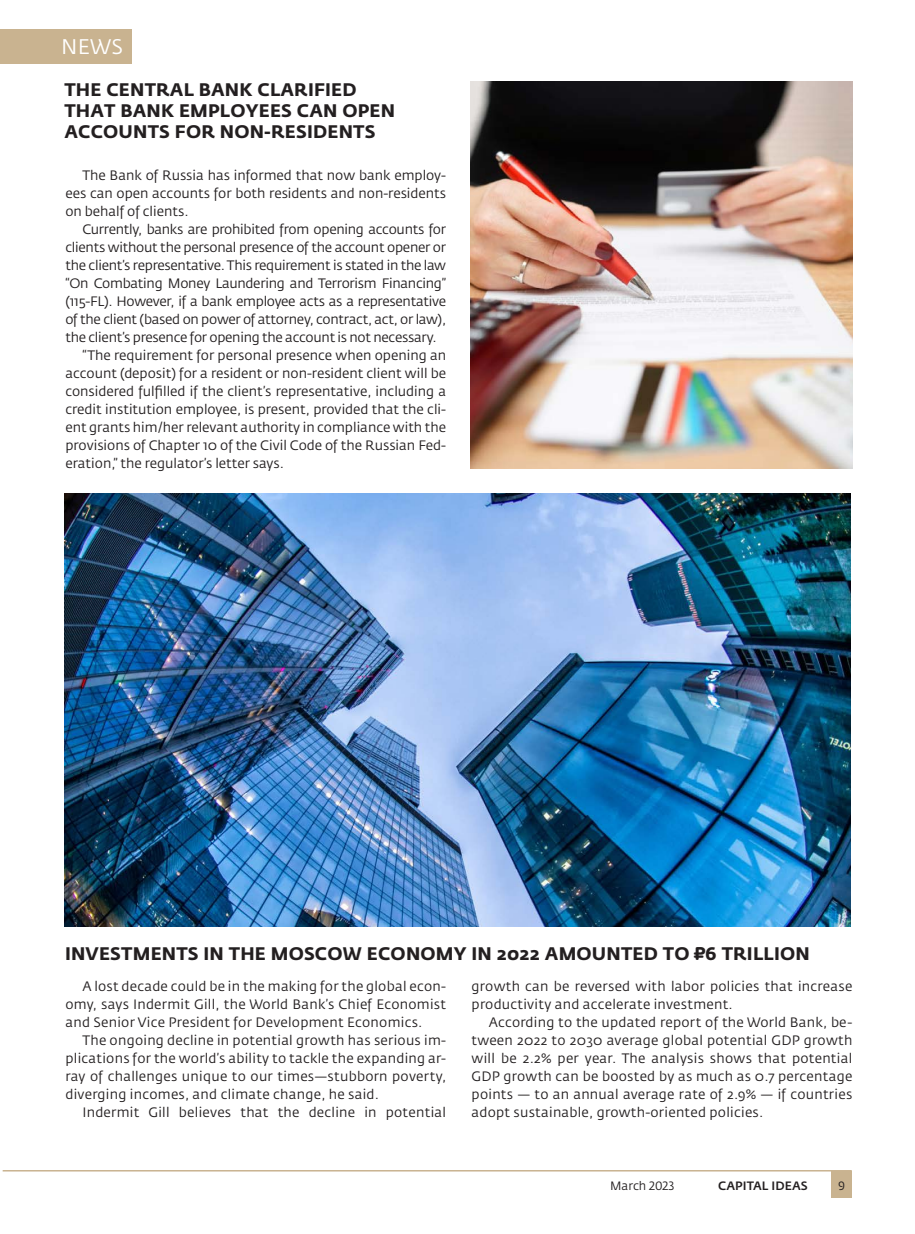
<style>
.page{position:relative;width:915px;height:1234px;background:#fff}
.page>*{position:absolute;margin:0;border:0;box-sizing:border-box;transform-origin:0 0}
.t1{font:21px "Fedra Sans Pro";color:#fff}
.t2{font:700 18px/21px "Fedra Sans Pro";letter-spacing:.01em;color:#231f20}
.t3{font:13.5px/18px "Fedra Sans Pro";color:#231f20;text-align:justify}
.t4{font:13.5px "Fedra Sans Pro";letter-spacing:-.02em;color:#231f20}
.t5{font:13.5px/18px "Fedra Sans Pro";letter-spacing:.02em;color:#231f20}
.t6{font:500 12px "Fedra Sans Pro";letter-spacing:.01em;color:#231f20}
.t7{font:12px "Fedra Sans Pro";letter-spacing:.005em;color:#231f20}
.s1{font-family:"VAG Rounded LTCYR Ruble";font-weight:900}
</style>
<div class="page">
<div style="left:0;top:30px;width:132px;height:34px;background:#c9b390"></div>
<img style="left:470px;top:82px;width:382px;height:387px">
<img style="left:64px;top:493px;width:786px;height:433px">
<div style="left:831px;top:1171px;width:20px;height:26px;background:#c9b390"></div>
<hr style="left:3px;top:1169px;width:848px;height:2px;background:#c9b390">
<h1 class="t1" style="left:61px;top:34px;width:63px">NEWS</h1>
<h2 class="t2" style="left:64px;top:79px;width:332px">THE CENTRAL BANK CLARIFIED<br>THAT BANK EMPLOYEES CAN OPEN<br>ACCOUNTS FOR NON-RESIDENTS</h2>
<p class="t3" style="left:65px;top:166px;width:382px;text-indent:17px">The Bank of Russia has informed that now bank employ&shy;ees can open accounts for both residents and non-residents on behalf of clients.</p>
<p class="t4" style="left:82px;top:221px;width:365px">Currently, banks are prohibited from opening accounts for</p>
<p class="t4" style="left:65px;top:239px;width:382px">clients without the personal presence of the account opener or</p>
<p class="t4" style="left:65px;top:257px;width:382px">the client’s representative. This requirement is stated in the law</p>
<p class="t4" style="left:65px;top:275px;width:382px">“On Combating Money Laundering and Terrorism Financing”</p>
<p class="t4" style="left:65px;top:293px;width:382px">(115-FL). However, if a bank employee acts as a representative</p>
<p class="t4" style="left:65px;top:311px;width:382px">of the client (based on power of attorney, contract, act, or law),</p>
<p class="t4" style="left:65px;top:329px;width:373px">the client’s presence for opening the account is not necessary.</p>
<p class="t3" style="left:82px;top:346px;width:365px">“The requirement for personal presence when opening an</p>
<p class="t3" style="left:65px;top:364px;width:382px">account (deposit) for a resident or non-resident client will be</p>
<p class="t3" style="left:65px;top:382px;width:382px">considered fulfilled if the client’s representative, including a</p>
<p class="t3" style="left:65px;top:400px;width:382px">credit institution employee, is present, provided that the cli-</p>
<p class="t3" style="left:65px;top:418px;width:382px">ent grants him/her relevant authority in compliance with the</p>
<p class="t3" style="left:65px;top:436px;width:382px">provisions of Chapter 10 of the Civil Code of the Russian Fed-</p>
<p class="t3" style="left:65px;top:454px;width:220px">eration,” the regulator’s letter says.</p>
<h2 class="t2" style="left:65px;top:942px;width:746px">INVESTMENTS IN THE MOSCOW ECONOMY IN 2022 AMOUNTED TO <span class="s1">₽</span>6 TRILLION</h2>
<p class="t3" style="left:65px;top:976px;width:382px;text-indent:17px">A lost decade could be in the making for the global econ&shy;omy, says Indermit Gill, the World Bank’s Chief Economist and Senior Vice President for Development Economics.</p>
<p class="t3" style="left:65px;top:1030px;width:382px;text-indent:17px">The ongoing decline in potential growth has serious im&shy;plications for the world’s ability to tackle the expanding ar&shy;ray of challenges unique to our times—stubborn poverty, diverging incomes, and climate change, he said.</p>
<p class="t5" style="left:82px;top:1102px;width:365px">Indermit Gill believes that the decline in potential</p>
<p class="t5" style="left:471px;top:976px;width:382px">growth can be reversed with labor policies that increase productivity and accelerate investment.</p>
<p class="t3" style="left:471px;top:1012px;width:382px;text-indent:17px">According to the updated report of the World Bank, be&shy;tween 2022 to 2030 average global potential GDP growth will be 2.2% per year. The analysis shows that potential GDP growth can be boosted by as much as 0.7 percentage points — to an annual average rate of 2.9% — if countries adopt sustainable, growth-oriented policies.</p>
<p class="t7" style="left:610px;top:1177px;width:66px">March 2023</p>
<p class="t6" style="left:718px;top:1177px;width:91px">CAPITAL IDEAS</p>
<p class="t7" style="left:837px;top:1177px;width:8px">9</p>
</div>
